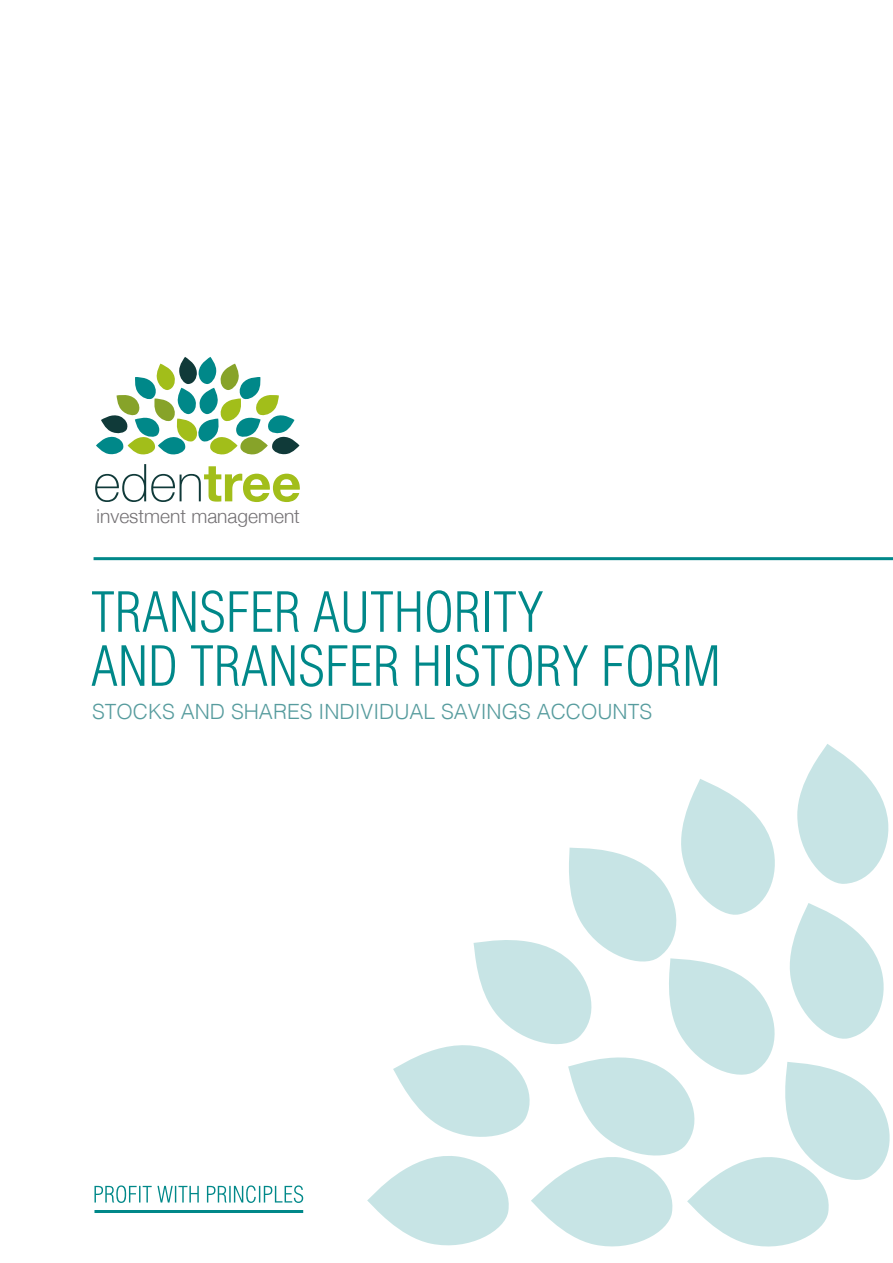
<style>
.page{position:relative;width:893px;height:1263px;background:#fff}
.page>*{position:absolute;margin:0;border:0;box-sizing:border-box;transform-origin:0 0}
.t1{font:300 condensed 54px/54px "Helvetica";color:#008889}
.t2{font:100 52.2px "Helvetica Neue";color:#103a39}
.t3{font:300 21px "Helvetica";color:#579c9e}
.t4{font:300 19.2px "Helvetica Neue";color:#747174}
.s1{font-weight:700;color:#a2be1a}
</style>
<div class="page">
<hr style="left:94px;top:557px;width:799px;height:3px;background:#008889">
<svg style="left:367px;top:744px;width:523px;height:503px"></svg>
<svg style="left:94px;top:1185px;width:209px;height:18px"></svg>
<hr style="left:94px;top:1210px;width:209px;height:3px;background:#008889">
<svg style="left:96px;top:357px;width:203px;height:98px"></svg>
<h2 class="t2" style="left:93px;top:443px;width:209px">eden<span class="s1">tree</span></h2>
<p class="t4" style="left:97px;top:501px;width:205px">investment management</p>
<h1 class="t1" style="left:91px;top:585px;width:631px">TRANSFER AUTHORITY<br>AND TRANSFER HISTORY FORM</h1>
<p class="t3" style="left:92px;top:693px;width:562px">STOCKS AND SHARES INDIVIDUAL SAVINGS ACCOUNTS</p>
</div>
